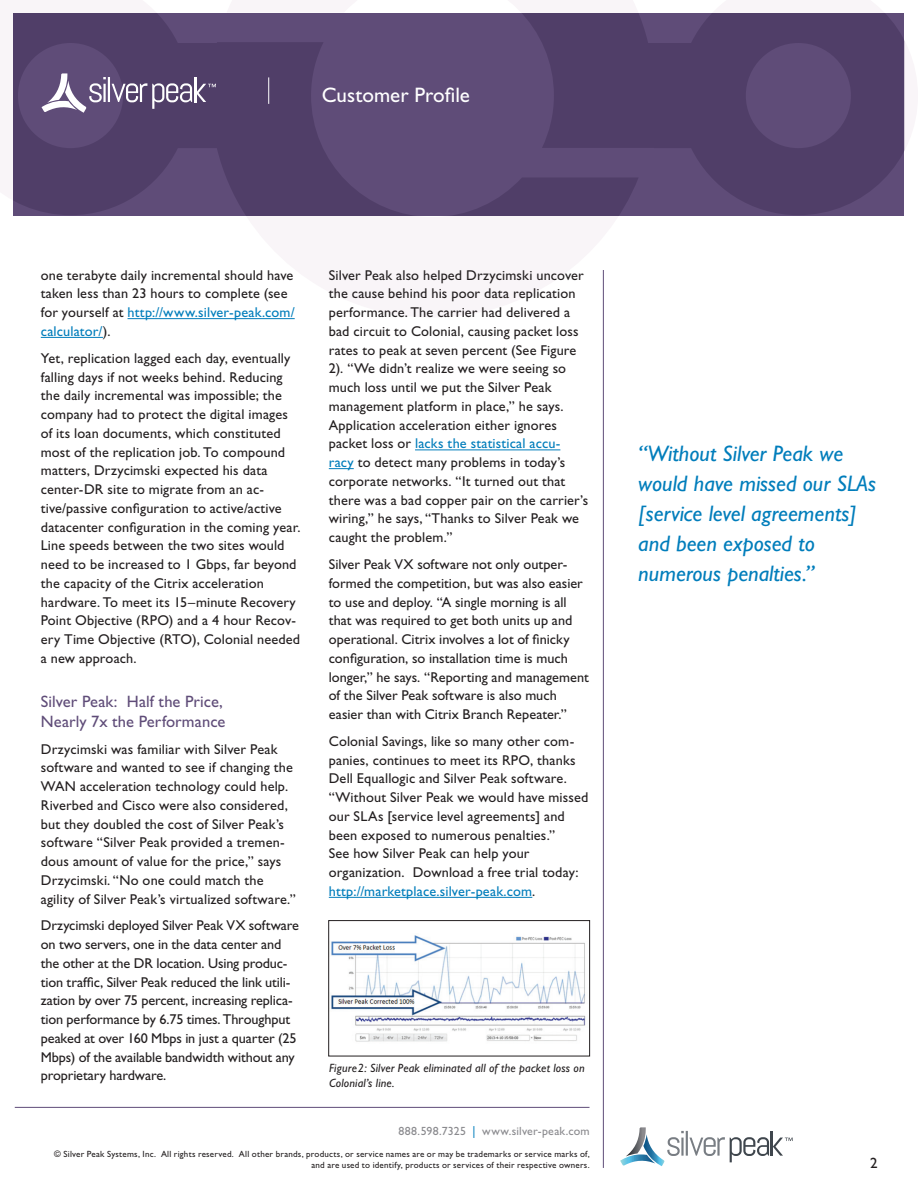
<style>
.page{position:relative;width:918px;height:1188px;background:#fff}
.page>*{position:absolute;margin:0;border:0;box-sizing:border-box;transform-origin:0 0}
.Pull_Quote{font:italic 22.5px/30px "Gill Sans Std";color:#007dbb}
.t1{font:21px "Gill Sans Std";color:#fff}
.Headline{font:16.5px/19.8px "Gill Sans Std";letter-spacing:.005em;color:#5f4c78}
.Body{font:15px "Gill Sans Std";color:#231f20}
.Body-2{font:14.25px/18.8px "Gill Sans Std";letter-spacing:.01em;color:#231f20}
.Body-3{font:14.25px/18.8px "Gill Sans Std";letter-spacing:-.01em;color:#231f20}
.t2{font:italic 12px/15px "Gill Sans Std";letter-spacing:.015em;color:#231f20}
.t3{font:11.85px "Gill Sans Std";letter-spacing:.015em;color:#8a8a8e}
.t4{font:9px/10.5px "Gill Sans Std";letter-spacing:.025em;color:#231f20;text-align:right}
.s1{color:#007dbb}
</style>
<div class="page">
<hr style="left:15px;top:1107px;width:575px;height:1px;background:#5f4c78">
<svg style="left:620px;top:1127px;width:173px;height:39px"></svg>
<svg style="left:14px;top:14px;width:625px;height:202px;background:#55426d"></svg>
<svg style="left:227px;top:14px;width:677px;height:201px;background:#57446f"></svg>
<hr style="left:603px;top:270px;width:1px;height:898px;background:#5f4c78">
<svg style="left:42px;top:73px;width:174px;height:40px"></svg>
<svg style="left:268px;top:77px;width:1px;height:27px"></svg>
<hr style="left:128px;top:318px;width:167px;height:1px;background:#007dbb">
<hr style="left:41px;top:337px;width:62px;height:1px;background:#007dbb">
<hr style="left:415px;top:450px;width:145px;height:1px;background:#007dbb">
<svg style="left:329px;top:468px;width:25px;height:1px"></svg>
<hr style="left:329px;top:897px;width:203px;height:1px;background:#007dbb">
<img style="left:331px;top:935px;width:255px;height:107px">
<div style="left:328px;top:920px;width:262px;height:136px;border:1px solid #231f20"></div>
<h2 class="t1" style="left:322px;top:83px;width:150px">Customer Profile</h2>
<p class="Body-2" style="left:41px;top:266px;width:255px">one terabyte daily incremental should have taken less than 23 hours to complete (see for yourself at <span class="s1">http://www.silver-peak.com/ calculator/</span>).</p>
<p class="Body-2" style="left:41px;top:349px;width:261px">Yet, replication lagged each day, eventually falling days if not weeks behind. Reducing the daily incremental was impossible; the company had to protect the digital images of its loan documents, which constituted most of the replication job. To compound matters, Drzycimski expected his data center-DR site to migrate from an ac&shy;tive/passive configuration to active/active datacenter configuration in the coming year.<br>Line speeds between the two sites would need to be increased to 1 Gbps, far beyond the capacity of the Citrix acceleration hardware. To meet its 15–minute Recovery Point Objective (RPO) and a 4 hour Recov&shy;ery Time Objective (RTO), Colonial needed a new approach.</p>
<p class="Headline" style="left:41px;top:692px;width:186px">Silver Peak: Half the Price,<br>Nearly 7x the Performance</p>
<p class="Body-2" style="left:41px;top:739px;width:257px">Drzycimski was familiar with Silver Peak software and wanted to see if changing the WAN acceleration technology could help.<br>Riverbed and Cisco were also considered, but they doubled the cost of Silver Peak’s software “Silver Peak provided a tremen&shy;dous amount of value for the price,” says Drzycimski. “No one could match the agility of Silver Peak’s virtualized software.”</p>
<p class="Body-3" style="left:41px;top:916px;width:260px">Drzycimski deployed Silver Peak VX software on two servers, one in the data center and the other at the DR location. Using produc&shy;tion traffic, Silver Peak reduced the link utili&shy;zation by over 75 percent, increasing replica&shy;tion performance by 6.75 times. Throughput peaked at over 160 Mbps in just a quarter (25<br>Mbps) of the available bandwidth without any proprietary hardware.</p>
<p class="Body-2" style="left:329px;top:266px;width:261px">Silver Peak also helped Drzycimski uncover the cause behind his poor data replication performance. The carrier had delivered a bad circuit to Colonial, causing packet loss rates to peak at seven percent (See Figure 2). “We didn’t realize we were seeing so much loss until we put the Silver Peak management platform in place,” he says.<br>Application acceleration either ignores packet loss or <span class="s1">lacks the statistical accu&shy;racy</span> to detect many problems in today’s corporate networks. “It turned out that there was a bad copper pair on the carrier’s wiring,” he says, “Thanks to Silver Peak we caught the problem.”</p>
<p class="Body-2" style="left:329px;top:555px;width:262px">Silver Peak VX software not only outper&shy;formed the competition, but was also easier to use and deploy. “A single morning is all that was required to get both units up and operational. Citrix involves a lot of finicky configuration, so installation time is much longer,” he says. “Reporting and management of the Silver Peak software is also much easier than with Citrix Branch Repeater.”</p>
<p class="Body-2" style="left:329px;top:732px;width:261px">Colonial Savings, like so many other com&shy;panies, continues to meet its RPO, thanks Dell Equallogic and Silver Peak software. “Without Silver Peak we would have missed our SLAs [service level agreements] and been exposed to numerous penalties.”<br>See how Silver Peak can help your organization. Download a free trial today: <span class="s1">http://marketplace.silver-peak.com</span>.</p>
<p class="t2" style="left:329px;top:1061px;width:257px">Figure 2: Silver Peak eliminated all of the packet loss on<br>Colonial’s line.</p>
<p class="t3" style="left:398px;top:1125px;width:193px">888.598.7325 <span class="s1">|</span> www.silver-peak.com</p>
<p class="t4" style="left:54px;top:1149px;width:537px">© Silver Peak Systems, Inc. All rights reserved. All other brands, products, or service names are or may be trademarks or service marks of, and are used to identify, products or services of their respective owners.</p>
<p class="Pull_Quote" style="left:638px;top:438px;width:239px">“Without Silver Peak we would have missed our SLAs [service level agreements] and been exposed to numerous penalties.”</p>
<p class="Body" style="left:870px;top:1154px;width:9px">2</p>
</div>
